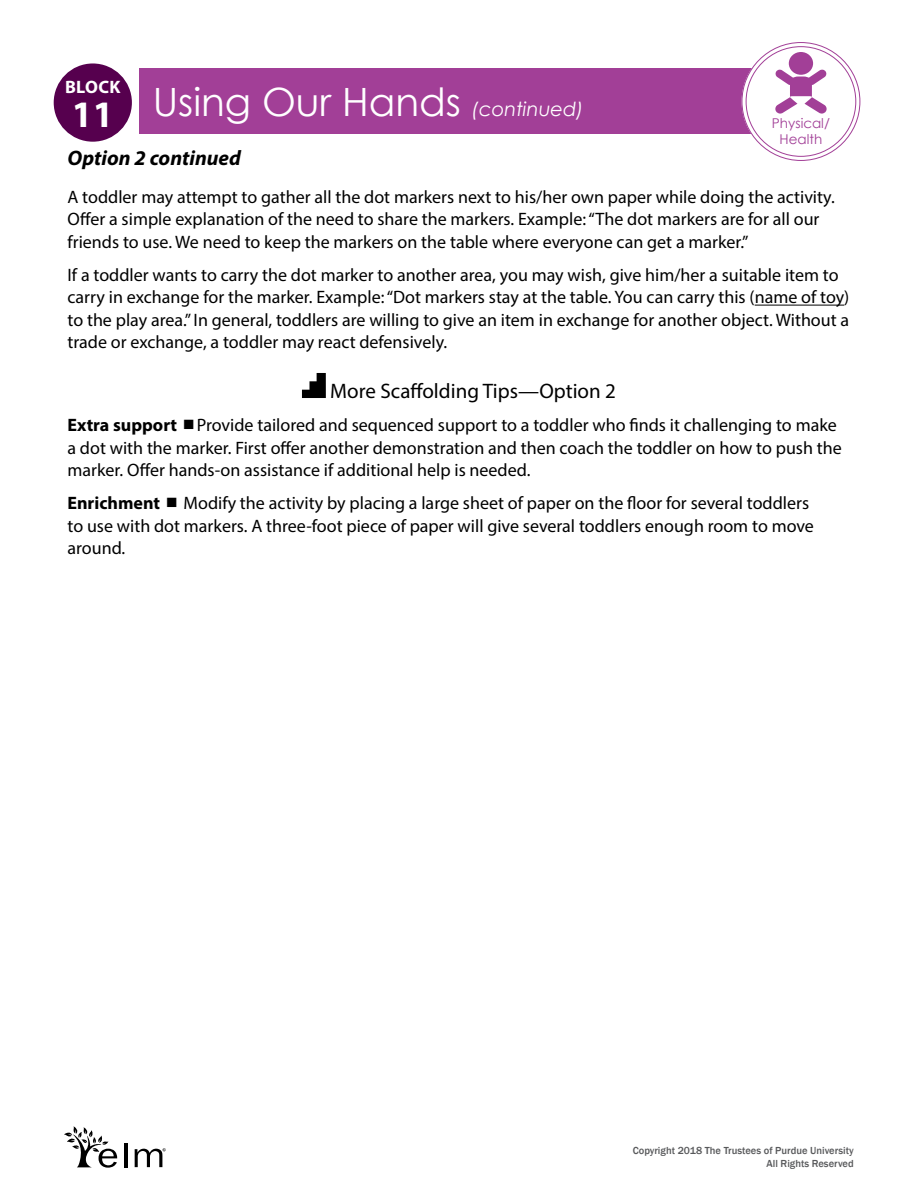
<style>
.page{position:relative;width:918px;height:1188px;background:#fff}
.page>*{position:absolute;margin:0;border:0;box-sizing:border-box;transform-origin:0 0}
.t1{font:39px "Century Gothic";color:#fff}
._4-01a_More_Scaffold{font:21px "Myriad Pro";color:#000}
.t2{font:italic 700 21px "Myriad Pro";color:#000}
._3-13_IT_Body{font:18px/22.5px "Myriad Pro";color:#000}
._4-02_Scaffolding_Ti{font:18px/22.5px "Myriad Pro";color:#000}
._4-02_Scaffolding_Ti-2{font:700 18px "Myriad Pro";color:#000}
.t3{font:700 18px "Myriad Pro";letter-spacing:.02em;color:#fff}
.t4{font:13.5px/16.2px "Century Gothic";color:#a23f97;text-align:center}
.t5{font:500 10.5px/12.6px "Franklin Gothic";color:#58595b;text-align:right}
.s1{font-style:italic;font-size:19.5px}
.s2{font-weight:700}
</style>
<div class="page">
<div style="left:140px;top:68px;width:616px;height:66px;background:#a23f97"></div>
<div style="left:744px;top:45px;width:114px;height:113px;background:#fff;border-radius:50%"></div>
<div style="left:742px;top:42px;width:118px;height:119px;border:5px solid #fff;border-radius:50%"></div>
<div style="left:54px;top:63px;width:78px;height:79px;background:#56004e;border-radius:50%"></div>
<svg style="left:775px;top:69px;width:52px;height:45px"></svg>
<div style="left:789px;top:52px;width:24px;height:23px;background:#a23f97;border-radius:50%"></div>
<hr style="left:755px;top:305px;width:89px;height:1px;background:#000">
<svg style="left:302px;top:373px;width:24px;height:25px"></svg>
<hr style="left:124px;top:1143px;width:3px;height:24px;background:#000">
<svg style="left:64px;top:1126px;width:53px;height:42px"></svg>
<svg style="left:135px;top:1148px;width:31px;height:19px"></svg>
<p class="t3" style="left:65px;top:75px;width:57px">BLOCK</p>
<h1 class="t1" style="left:72px;top:75px;width:513px"><sub>11</sub> Using Our Hands <span class="s1">(continued)</span></h1>
<p class="t2" style="left:68px;top:145px;width:175px">Option 2 continued</p>
<p class="_3-13_IT_Body" style="left:68px;top:185px;width:769px">A toddler may attempt to gather all the dot markers next to his/her own paper while doing the activity.<br>Offer a simple explanation of the need to share the markers. Example: “The dot markers are for all our friends to use. We need to keep the markers on the table where everyone can get a marker.”</p>
<p class="_3-13_IT_Body" style="left:68px;top:263px;width:783px">If a toddler wants to carry the dot marker to another area, you may wish, give him/her a suitable item to carry in exchange for the marker. Example: “Dot markers stay at the table. You can carry this (name of toy) to the play area.” In general, toddlers are willing to give an item in exchange for another object. Without a trade or exchange, a toddler may react defensively.</p>
<p class="_4-01a_More_Scaffold" style="left:330px;top:378px;width:287px">More Scaffolding Tips—Option 2</p>
<p class="_4-02_Scaffolding_Ti" style="left:68px;top:414px;width:776px"><span class="s2">Extra support</span> Provide tailored and sequenced support to a toddler who finds it challenging to make a dot with the marker. First offer another demonstration and then coach the toddler on how to push the marker. Offer hands-on assistance if additional help is needed.</p>
<p class="_4-02_Scaffolding_Ti-2" style="left:68px;top:492px;width:94px">Enrichment</p>
<p class="t4" style="left:772px;top:115px;width:59px">Physical/<br>Health</p>
<p class="_4-02_Scaffolding_Ti" style="left:68px;top:492px;width:748px;text-indent:116px">Modify the activity by placing a large sheet of paper on the floor for several toddlers to use with dot markers. A three-foot piece of paper will give several toddlers enough room to move around.</p>
<p class="t5" style="left:633px;top:1145px;width:223px">Copyright 2018 The Trustees of Purdue University<br>All Rights Reserved</p>
</div>
